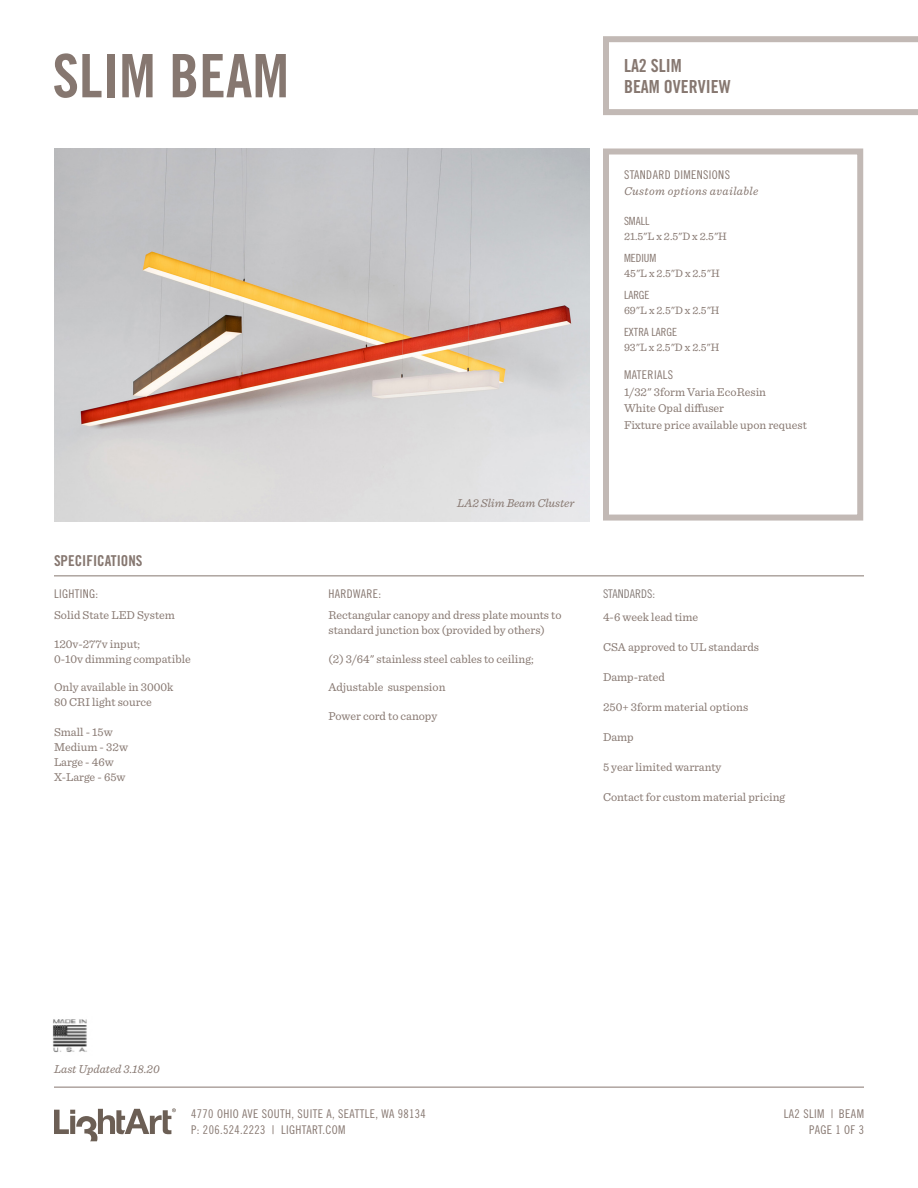
<style>
.page{position:relative;width:918px;height:1188px;background:#fff}
.page>*{position:absolute;margin:0;border:0;box-sizing:border-box;transform-origin:0 0}
.Header_1__Page_Title{font:60px "Trade Gothic LT Std Bd Cn 20";color:#867770}
.Header_2__Sub_Title{font:18px/21px "Trade Gothic LT Std Bd Cn 20";color:#867770}
.Header_3__Page_Subhe{font:15px "Trade Gothic LT Std Bd Cn 20";color:#867770}
.Text_1_extra_space_f{font:12px/15px "Sentinel";color:#867770}
.Text_1{font:12px/15px "Sentinel";color:#867770}
.Header_4__Text_Heade{font:12px/16.5px "Trade Gothic LT Std Cn 18";letter-spacing:.03em;color:#867770}
.Header_4__Text_Heade-2{font:italic 12px/16.5px "Sentinel";letter-spacing:.03em;color:#867770}
.Text_1_italic{font:italic 12px "Sentinel";color:#867770}
.t1{font:12px "Trade Gothic LT Std Cn 18";color:#877e7a}
.Text_1_First_Paragra{font:11.25px "Sentinel";color:#867770}
.Text_1_First_Paragra-2{font:11.25px "Trade Gothic LT Std Cn 18";color:#867770}
.s1{font-family:"Trade Gothic LT Std Cn 18";font-style:normal}
</style>
<div class="page">
<hr style="left:54px;top:575px;width:810px;height:1px;background:#867770">
<hr style="left:54px;top:1087px;width:810px;height:1px;background:#867770">
<div style="left:603px;top:148px;width:260px;height:373px;border:6px solid #c2b9b5"></div>
<svg style="left:603px;top:36px;width:315px;height:79px"></svg>
<svg style="left:54px;top:1108px;width:122px;height:33px"></svg>
<img style="left:54px;top:148px;width:536px;height:374px">
<img style="left:52px;top:1019px;width:35px;height:34px">
<p class="Header_1__Page_Title" style="left:52px;top:39px;width:238px">SLIM BEAM</p>
<p class="Header_3__Page_Subhe" style="left:54px;top:552px;width:90px">SPECIFICATIONS</p>
<p class="Header_4__Text_Heade" style="left:54px;top:586px;width:46px">LIGHTING:</p>
<p class="Text_1" style="left:54px;top:607px;width:122px">Solid State LED System</p>
<p class="Text_1_extra_space_f" style="left:54px;top:636px;width:138px">120v-277v input;<br>0-10v dimming compatible</p>
<p class="Text_1_extra_space_f" style="left:54px;top:679px;width:121px">Only available in 3000k<br>80 CRI light source</p>
<p class="Text_1_extra_space_f" style="left:54px;top:724px;width:60px">Small - 15w</p>
<p class="Text_1_extra_space_f" style="left:54px;top:739px;width:76px">Medium - 32w</p>
<p class="Text_1_extra_space_f" style="left:54px;top:754px;width:61px">Large - 46w</p>
<p class="Text_1_extra_space_f" style="left:54px;top:769px;width:73px">X-Large - 65w</p>
<p class="Text_1_italic" style="left:457px;top:494px;width:119px">LA2 Slim Beam Cluster</p>
<p class="Header_2__Sub_Title" style="left:624px;top:55px;width:108px">LA2 SLIM<br>BEAM OVERVIEW</p>
<p class="Header_4__Text_Heade-2" style="left:624px;top:166px;width:136px"><span class="s1">STANDARD DIMENSIONS<br></span>Custom options available</p>
<p class="Text_1_First_Paragra-2" style="left:624px;top:215px;width:27px">SMALL</p>
<p class="Text_1_First_Paragra" style="left:624px;top:228px;width:105px">21.5"L x 2.5"D x 2.5"H</p>
<p class="Text_1_First_Paragra-2" style="left:624px;top:251px;width:34px">MEDIUM</p>
<p class="Text_1_First_Paragra" style="left:624px;top:265px;width:97px">45"L x 2.5"D x 2.5"H</p>
<p class="Text_1_First_Paragra-2" style="left:624px;top:288px;width:27px">LARGE</p>
<p class="Text_1_First_Paragra" style="left:624px;top:302px;width:97px">69"L x 2.5"D x 2.5"H</p>
<p class="Text_1_First_Paragra-2" style="left:624px;top:325px;width:55px">EXTRA LARGE</p>
<p class="Text_1_First_Paragra" style="left:624px;top:338px;width:97px">93"L x 2.5"D x 2.5"H</p>
<p class="Header_4__Text_Heade" style="left:624px;top:366px;width:51px">MATERIALS</p>
<p class="Text_1" style="left:624px;top:383px;width:144px">1/32" 3form Varia EcoResin</p>
<p class="Text_1" style="left:624px;top:400px;width:102px">White Opal diffuser</p>
<p class="Text_1" style="left:624px;top:416px;width:184px">Fixture price available upon request</p>
<p class="Header_4__Text_Heade" style="left:328px;top:586px;width:54px">HARDWARE:</p>
<p class="Text_1" style="left:328px;top:607px;width:235px">Rectangular canopy and dress plate mounts to standard junction box (provided by others)</p>
<p class="Text_1_extra_space_f" style="left:328px;top:651px;width:207px">(2) 3/64" stainless steel cables to ceiling;</p>
<p class="Text_1_extra_space_f" style="left:328px;top:679px;width:119px">Adjustable suspension</p>
<p class="Text_1_extra_space_f" style="left:328px;top:708px;width:110px">Power cord to canopy</p>
<p class="t1" style="left:603px;top:587px;width:54px">STANDARDS:</p>
<p class="Text_1" style="left:603px;top:609px;width:97px">4-6 week lead time</p>
<p class="Text_1_extra_space_f" style="left:603px;top:639px;width:158px">CSA approved to UL standards</p>
<p class="Text_1_extra_space_f" style="left:603px;top:669px;width:63px">Damp-rated</p>
<p class="Text_1_extra_space_f" style="left:603px;top:699px;width:147px">250+ 3form material options</p>
<p class="Text_1_extra_space_f" style="left:603px;top:729px;width:32px">Damp</p>
<p class="Text_1_extra_space_f" style="left:603px;top:759px;width:120px">5 year limited warranty</p>
<p class="Text_1_extra_space_f" style="left:603px;top:789px;width:184px">Contact for custom material pricing</p>
<p class="Text_1_italic" style="left:54px;top:1060px;width:107px">Last Updated 3.18.20</p>
<p class="Header_4__Text_Heade" style="left:191px;top:1105px;width:236px">4770 OHIO AVE SOUTH, SUITE A, SEATTLE, WA 98134<br>P: 206.524.2223 | LIGHTART.COM</p>
<p class="Header_4__Text_Heade" style="left:784px;top:1105px;width:82px;text-align:right">LA2 SLIM | BEAM<br>PAGE 1 OF 3</p>
</div>
